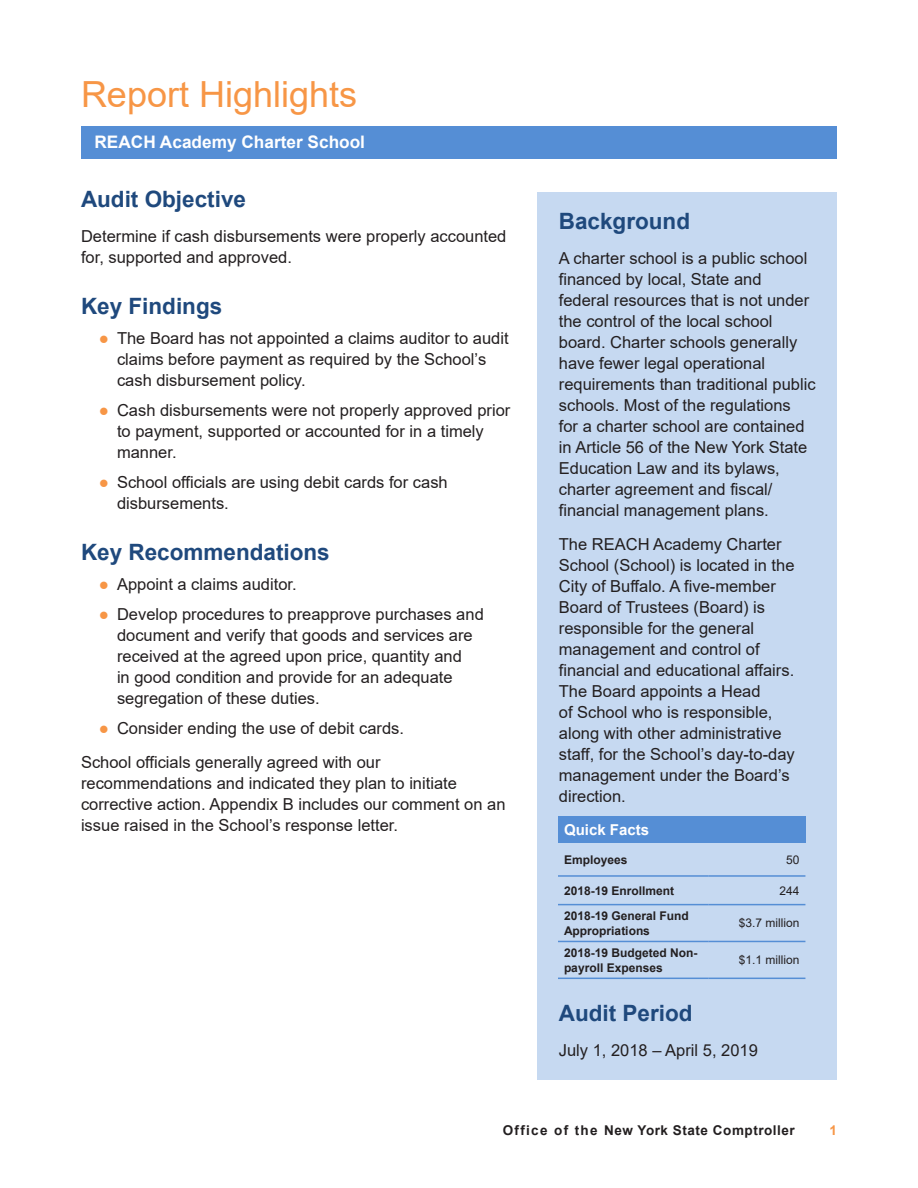
<style>
.page{position:relative;width:918px;height:1188px;background:#fff}
.page>*{position:absolute;margin:0;border:0;box-sizing:border-box;transform-origin:0 0}
.Section_Heads{font:36px "Arial";color:#f79646}
._2_Subheads{font:700 22.5px "Arial";color:#1f497d}
.t1{font:700 17.25px "Arial";color:#fff}
.Body_Text{font:16.5px/21px "Arial";color:#231f20}
.Footnotes{font:700 15px "Arial";color:#fff}
.t2{font:700 13.5px "Arial";letter-spacing:.04em;color:#231f20}
.t3{font:700 13.5px "Arial";color:#f79646}
.Footnotes-2{font:700 12px/15px "Arial";color:#231f20}
.Footnotes-3{font:12px "Arial";color:#231f20}
.s1{color:#f79646}
</style>
<div class="page">
<hr style="left:81px;top:126px;width:756px;height:3px;background:#558ed5">
<div style="left:538px;top:192px;width:299px;height:888px;background:#c6d9f1"></div>
<div style="left:81px;top:128px;width:756px;height:31px;background:#558ed5"></div>
<div style="left:558px;top:816px;width:247px;height:27px;background:#558ed5"></div>
<hr style="left:558px;top:875px;width:150px;height:2px;background:#558ed5">
<hr style="left:708px;top:875px;width:97px;height:2px;background:#558ed5">
<hr style="left:558px;top:904px;width:150px;height:1px;background:#558ed5">
<hr style="left:708px;top:904px;width:97px;height:1px;background:#558ed5">
<hr style="left:558px;top:941px;width:150px;height:1px;background:#558ed5">
<hr style="left:708px;top:941px;width:97px;height:1px;background:#558ed5">
<hr style="left:558px;top:978px;width:150px;height:1px;background:#558ed5">
<hr style="left:708px;top:978px;width:97px;height:1px;background:#558ed5">
<p class="Section_Heads" style="left:81px;top:70px;width:278px">Report Highlights</p>
<p class="t1" style="left:94px;top:129px;width:272px">REACH Academy Charter School</p>
<p class="_2_Subheads" style="left:81px;top:184px;width:167px">Audit Objective</p>
<p class="Body_Text" style="left:81px;top:226px;width:427px">Determine if cash disbursements were properly accounted for, supported and approved.</p>
<p class="_2_Subheads" style="left:81px;top:290px;width:143px">Key Findings</p>
<p class="Body_Text" style="left:117px;top:328px;width:393px;text-indent:-18px"><span class="s1">●</span> The Board has not appointed a claims auditor to audit claims before payment as required by the School’s cash disbursement policy.</p>
<p class="Body_Text" style="left:117px;top:400px;width:395px;text-indent:-18px"><span class="s1">●</span> Cash disbursements were not properly approved prior to payment, supported or accounted for in a timely manner.</p>
<p class="Body_Text" style="left:117px;top:472px;width:332px;text-indent:-18px"><span class="s1">●</span> School officials are using debit cards for cash disbursements.</p>
<p class="_2_Subheads" style="left:81px;top:536px;width:250px">Key Recommendations</p>
<p class="Body_Text" style="left:99px;top:574px;width:196px"><span class="s1">●</span> Appoint a claims auditor.</p>
<p class="Body_Text" style="left:117px;top:604px;width:368px;text-indent:-18px"><span class="s1">●</span> Develop procedures to preapprove purchases and document and verify that goods and services are received at the agreed upon price, quantity and<br>in good condition and provide for an adequate segregation of these duties.</p>
<p class="Body_Text" style="left:99px;top:718px;width:307px"><span class="s1">●</span> Consider ending the use of debit cards.</p>
<p class="Body_Text" style="left:81px;top:752px;width:426px">School officials generally agreed with our recommendations and indicated they plan to initiate corrective action. Appendix B includes our comment on an issue raised in the School’s response letter.</p>
<p class="_2_Subheads" style="left:559px;top:206px;width:133px">Background</p>
<p class="Body_Text" style="left:559px;top:247px;width:258px">A charter school is a public school financed by local, State and federal resources that is not under the control of the local school board. Charter schools generally have fewer legal operational requirements than traditional public schools. Most of the regulations<br>for a charter school are contained in Article 56 of the New York State<br>Education Law and its bylaws, charter agreement and fiscal/ financial management plans.</p>
<p class="Body_Text" style="left:559px;top:534px;width:238px">The REACH Academy Charter<br>School (School) is located in the<br>City of Buffalo. A five-member<br>Board of Trustees (Board) is responsible for the general management and control of financial and educational affairs.<br>The Board appoints a Head<br>of School who is responsible, along with other administrative staff, for the School’s day-to-day management under the Board’s direction.</p>
<p class="Footnotes" style="left:564px;top:820px;width:87px">Quick Facts</p>
<p class="Footnotes-2" style="left:564px;top:853px;width:65px">Employees</p>
<p class="Footnotes-3" style="left:786px;top:852px;width:15px">50</p>
<p class="Footnotes-2" style="left:564px;top:883px;width:112px">2018-19 Enrollment</p>
<p class="Footnotes-3" style="left:779px;top:882px;width:22px">244</p>
<p class="Footnotes-2" style="left:564px;top:908px;width:126px">2018-19 General Fund<br>Appropriations</p>
<p class="Footnotes-3" style="left:739px;top:915px;width:62px">$3.7 million</p>
<p class="Footnotes-2" style="left:564px;top:945px;width:135px">2018-19 Budgeted Non&shy;payroll Expenses</p>
<p class="Footnotes-3" style="left:739px;top:952px;width:62px">$1. 1 million</p>
<p class="_2_Subheads" style="left:559px;top:998px;width:135px">Audit Period</p>
<p class="Body_Text" style="left:559px;top:1039px;width:201px">July 1, 2018 – April 5, 2019</p>
<p class="t2" style="left:503px;top:1121px;width:294px">Office of the New York State Comptroller</p>
<p class="t3" style="left:829px;top:1121px;width:9px">1</p>
</div>
